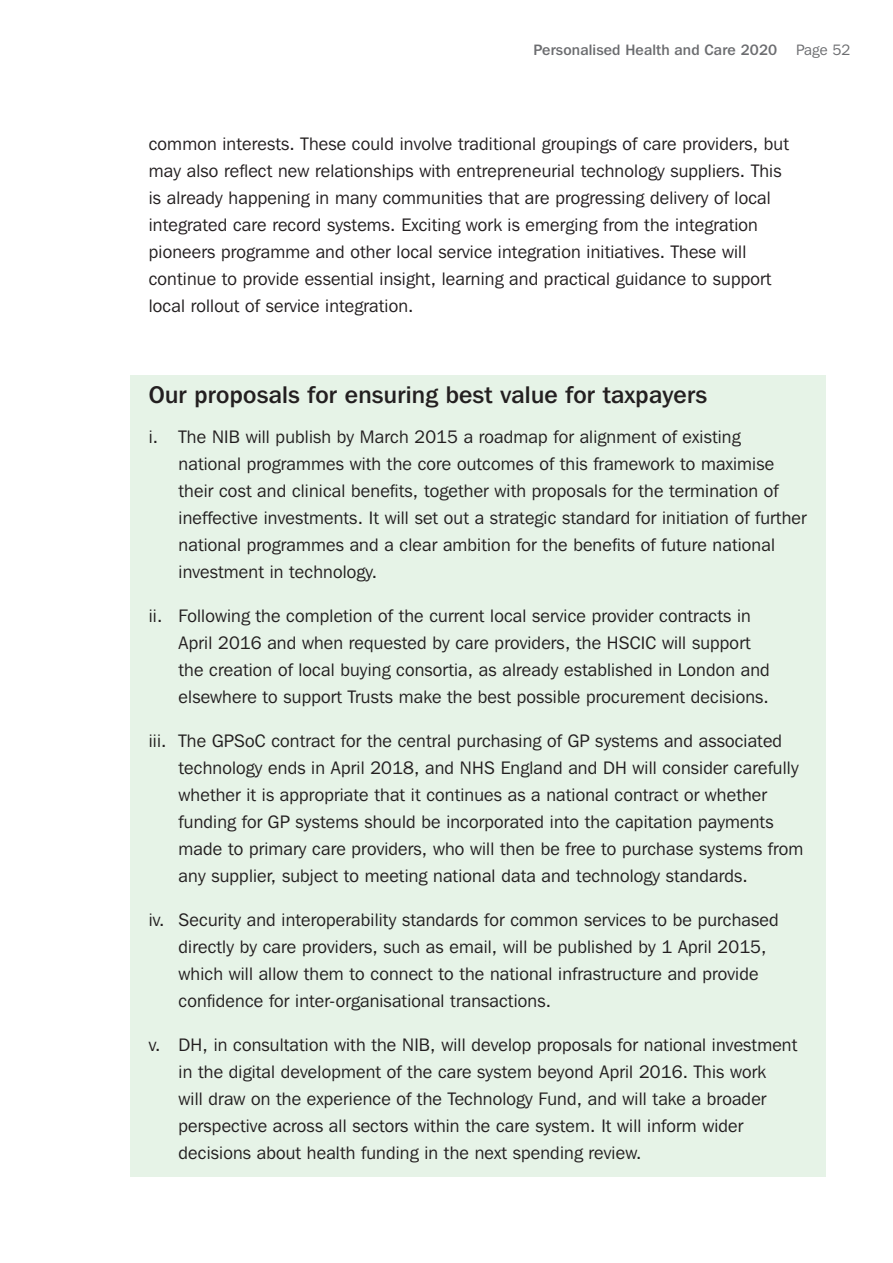
<style>
.page{position:relative;width:893px;height:1263px;background:#fff}
.page>*{position:absolute;margin:0;border:0;box-sizing:border-box;transform-origin:0 0}
.TEXT_Opening_para{font:500 24px "Franklin Gothic IT Cby BT";letter-spacing:.01em;color:#231f20}
.TEXT_number_bullets{font:18px/27px "Franklin Gothic IT Cby BT";letter-spacing:.01em;color:#231f20}
.TEXT_Bodycopy{font:18px/27px "Franklin Gothic IT Cby BT";letter-spacing:.01em;color:#231f20}
.t1{font:500 15px "Franklin Gothic IT Cby BT";letter-spacing:.01em;color:#6c6d70}
.s1{font-weight:400}
</style>
<div class="page">
<div style="left:131px;top:375px;width:695px;height:802px;background:#e6f3e7"></div>
<p class="t1" style="left:534px;top:40px;width:318px">Personalised Health and Care 2020 <span class="s1">Page 52</span></p>
<p class="TEXT_Bodycopy" style="left:149px;top:130px;width:642px">common interests. These could involve traditional groupings of care providers, but may also reflect new relationships with entrepreneurial technology suppliers. This is already happening in many communities that are progressing delivery of local integrated care record systems. Exciting work is emerging from the integration pioneers programme and other local service integration initiatives. These will continue to provide essential insight, learning and practical guidance to support local rollout of service integration.</p>
<p class="TEXT_Opening_para" style="left:149px;top:379px;width:560px">Our proposals for ensuring best value for taxpayers</p>
<p class="TEXT_number_bullets" style="left:179px;top:423px;width:630px;text-indent:-30px">i. The NIB will publish by March 2015 a roadmap for alignment of existing national programmes with the core outcomes of this framework to maximise their cost and clinical benefits, together with proposals for the termination of ineffective investments. It will set out a strategic standard for initiation of further national programmes and a clear ambition for the benefits of future national investment in technology.</p>
<p class="TEXT_number_bullets" style="left:179px;top:602px;width:593px;text-indent:-30px">ii. Following the completion of the current local service provider contracts in April 2016 and when requested by care providers, the HSCIC will support the creation of local buying consortia, as already established in London and elsewhere to support Trusts make the best possible procurement decisions.</p>
<p class="TEXT_number_bullets" style="left:179px;top:727px;width:626px;text-indent:-30px">iii. The GPSoC contract for the central purchasing of GP systems and associated technology ends in April 2018, and NHS England and DH will consider carefully whether it is appropriate that it continues as a national contract or whether funding for GP systems should be incorporated into the capitation payments made to primary care providers, who will then be free to purchase systems from any supplier, subject to meeting national data and technology standards.</p>
<p class="TEXT_number_bullets" style="left:179px;top:906px;width:602px;text-indent:-30px">iv. Security and interoperability standards for common services to be purchased directly by care providers, such as email, will be published by 1 April 2015, which will allow them to connect to the national infrastructure and provide confidence for inter-organisational transactions.</p>
<p class="TEXT_number_bullets" style="left:179px;top:1031px;width:620px;text-indent:-30px">v. DH, in consultation with the NIB, will develop proposals for national investment in the digital development of the care system beyond April 2016. This work<br>will draw on the experience of the Technology Fund, and will take a broader perspective across all sectors within the care system. It will inform wider decisions about health funding in the next spending review.</p>
</div>
